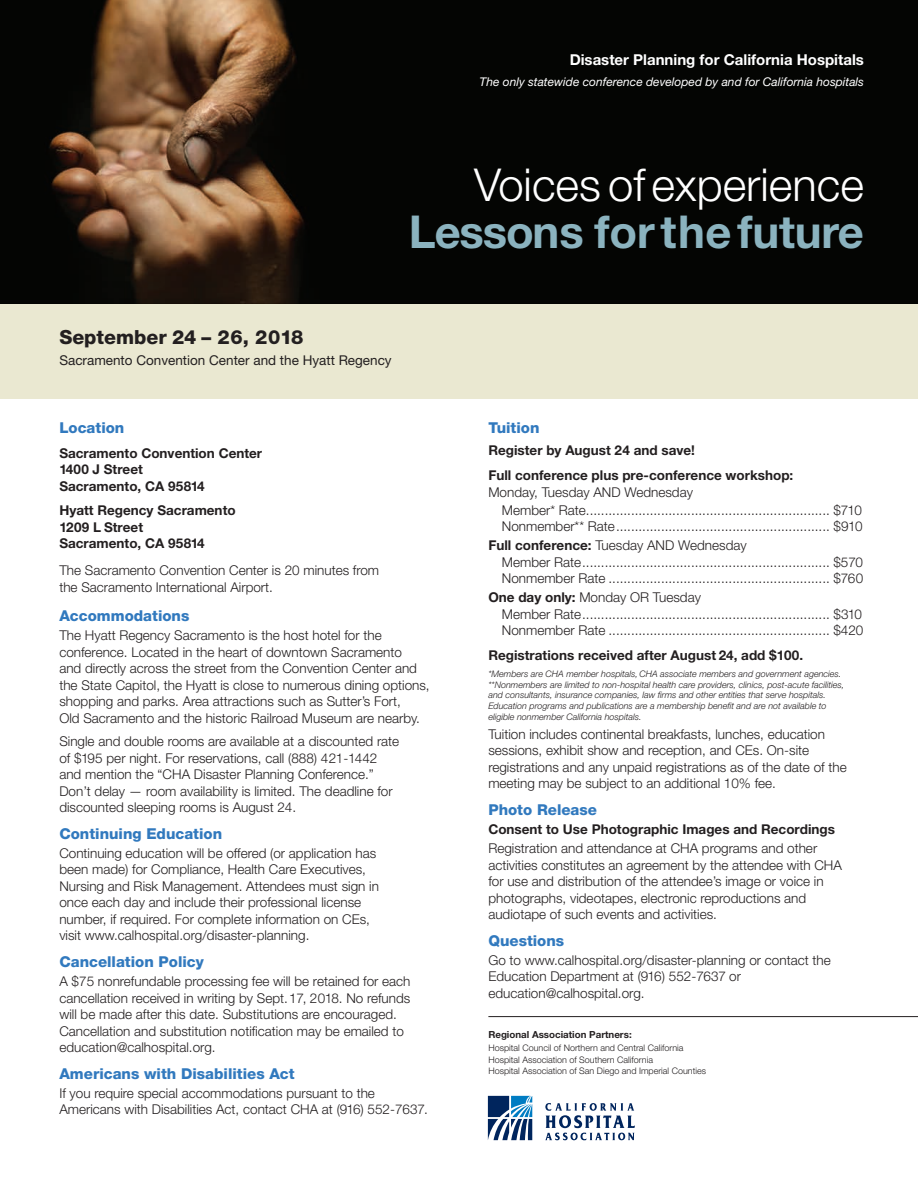
<style>
.page{position:relative;width:918px;height:1188px;background:#fff}
.page>*{position:absolute;margin:0;border:0;box-sizing:border-box;transform-origin:0 0}
.t1{font:700 45.3px "Helvetica Neue LT Pro";letter-spacing:-.005em;color:#8bb3bf}
.t2{font:300 45.3px "Helvetica Neue LT Pro";color:#fff}
.t3{font:800 19.5px "Helvetica Neue LT Pro";color:#231f20}
.t4{font:800 15px "Helvetica Neue LT Pro";color:#3179be}
.t5{font:700 15px "Helvetica Neue LT Pro";color:#fff}
.t6{font:300 13.5px/16.5px "Helvetica Neue LT Pro";color:#231f20}
.t7{font:700 13.5px/16.5px "Helvetica Neue LT Pro";color:#231f20}
.t8{font:13.5px "Helvetica Neue LT Pro";color:#231f20}
.t9{font:italic 12px "Helvetica Neue LT Pro";color:#fff}
.t10{font:700 9.75px "Helvetica Neue LT Pro";color:#231f20}
.t11{font:italic 300 9px/10.5px "Helvetica Neue LT Pro";color:#231f20}
.t12{font:300 9px/11.2px "Helvetica Neue LT Pro";color:#231f20}
.s1{font-weight:700}
</style>
<div class="page">
<div style="left:0;top:303px;width:918px;height:96px;background:#eae8d1"></div>
<img style="left:0;top:0;width:918px;height:303px">
<svg style="left:488px;top:1096px;width:44px;height:44px"></svg>
<svg style="left:545px;top:1103px;width:90px;height:37px"></svg>
<hr style="left:488px;top:1016px;width:430px;height:1px;background:#231f20">
<p class="t5" style="left:570px;top:50px;width:296px">Disaster Planning for California Hospitals</p>
<p class="t9" style="left:480px;top:74px;width:386px">The only statewide conference developed by and for California hospitals</p>
<h1 class="t2" style="left:474px;top:157px;width:392px">Voices of experience</h1>
<h1 class="t1" style="left:409px;top:204px;width:457px">Lessons for the future</h1>
<h2 class="t3" style="left:59px;top:325px;width:246px">September 24 – 26, 2018</h2>
<p class="t8" style="left:59px;top:352px;width:334px">Sacramento Convention Center and the Hyatt Regency</p>
<p class="t4" style="left:59px;top:419px;width:67px">Location</p>
<p class="t7" style="left:59px;top:444px;width:204px">Sacramento Convention Center<br>1400 J Street<br>Sacramento, CA 95814</p>
<p class="t7" style="left:59px;top:502px;width:178px">Hyatt Regency Sacramento<br>1209 L Street<br>Sacramento, CA 95814</p>
<p class="t6" style="left:59px;top:562px;width:321px">The Sacramento Convention Center is 20 minutes from the Sacramento International Airport.</p>
<p class="t4" style="left:59px;top:607px;width:132px">Accommodations</p>
<p class="t6" style="left:59px;top:627px;width:372px">The Hyatt Regency Sacramento is the host hotel for the conference. Located in the heart of downtown Sacramento<br>and directly across the street from the Convention Center and the State Capitol, the Hyatt is close to numerous dining options, shopping and parks. Area attractions such as Sutter’s Fort,<br>Old Sacramento and the historic Railroad Museum are nearby.</p>
<p class="t6" style="left:59px;top:733px;width:341px">Single and double rooms are available at a discounted rate of $195 per night. For reservations, call (888) 421-1442 and mention the “CHA Disaster Planning Conference.” Don’t delay — room availability is limited. The deadline for discounted sleeping rooms is August 24.</p>
<p class="t4" style="left:59px;top:824px;width:164px">Continuing Education</p>
<p class="t6" style="left:59px;top:845px;width:321px">Continuing education will be offered (or application has been made) for Compliance, Health Care Executives, Nursing and Risk Management. Attendees must sign in once each day and include their professional license number, if required. For complete information on CEs, visit www.calhospital.org/disaster-planning.</p>
<p class="t4" style="left:59px;top:953px;width:146px">Cancellation Policy</p>
<p class="t6" style="left:59px;top:973px;width:353px">A $75 nonrefundable processing fee will be retained for each cancellation received in writing by Sept. 17, 2018. No refunds will be made after this date. Substitutions are encouraged.<br>Cancellation and substitution notification may be emailed to education@calhospital.org.</p>
<p class="t4" style="left:59px;top:1064px;width:237px">Americans with Disabilities Act</p>
<p class="t6" style="left:59px;top:1085px;width:370px">If you require special accommodations pursuant to the<br>Americans with Disabilities Act, contact CHA at (916) 552-7637.</p>
<p class="t4" style="left:488px;top:419px;width:53px">Tuition</p>
<p class="t7" style="left:488px;top:438px;width:306px;line-height:24.8px">Register by August 24 and save!<br>Full conference plus pre-conference workshop:</p>
<p class="t6" style="left:502px;top:483px;width:362px;line-height:17.9px;text-indent:-14px">Monday, Tuesday AND Wednesday<br>Member* Rate................................................................. $710</p>
<p class="t6" style="left:488px;top:516px;width:376px;line-height:19.2px;text-indent:14px">Nonmember** Rate......................................................... $910<br><span class="s1">Full conference:</span> Tuesday AND Wednesday</p>
<p class="t6" style="left:502px;top:553px;width:363px">Member Rate.................................................................. $570<br>Nonmember Rate ........................................................... $760</p>
<p class="t6" style="left:502px;top:589px;width:363px;text-indent:-14px"><span class="s1">One day only:</span> Monday OR Tuesday<br>Member Rate.................................................................. $310<br>Nonmember Rate ........................................................... $420</p>
<p class="t7" style="left:488px;top:647px;width:316px">Registrations received after August 24, add $100.</p>
<p class="t11" style="left:488px;top:669px;width:358px">*Members are CHA member hospitals, CHA associate members and government agencies. **Nonmembers are limited to non-hospital health care providers, clinics, post-acute facilities, and consultants, insurance companies, law firms and other entities that serve hospitals.<br>Education programs and publications are a membership benefit and are not available to eligible nonmember California hospitals.</p>
<p class="t6" style="left:488px;top:725px;width:360px">Tuition includes continental breakfasts, lunches, education sessions, exhibit show and reception, and CEs. On-site registrations and any unpaid registrations as of the date of the meeting may be subject to an additional 10% fee.</p>
<p class="t4" style="left:488px;top:800px;width:110px">Photo Release</p>
<p class="t7" style="left:488px;top:821px;width:348px">Consent to Use Photographic Images and Recordings</p>
<p class="t6" style="left:488px;top:840px;width:355px">Registration and attendance at CHA programs and other activities constitutes an agreement by the attendee with CHA for use and distribution of the attendee’s image or voice in photographs, videotapes, electronic reproductions and audiotape of such events and activities.</p>
<p class="t4" style="left:488px;top:931px;width:77px">Questions</p>
<p class="t6" style="left:488px;top:952px;width:344px">Go to www.calhospital.org/disaster-planning or contact the<br>Education Department at (916) 552-7637 or education@calhospital.org.</p>
<p class="t10" style="left:488px;top:1028px;width:145px">Regional Association Partners:</p>
<p class="t12" style="left:488px;top:1042px;width:219px">Hospital Council of Northern and Central California<br>Hospital Association of Southern California<br>Hospital Association of San Diego and Imperial Counties</p>
</div>
